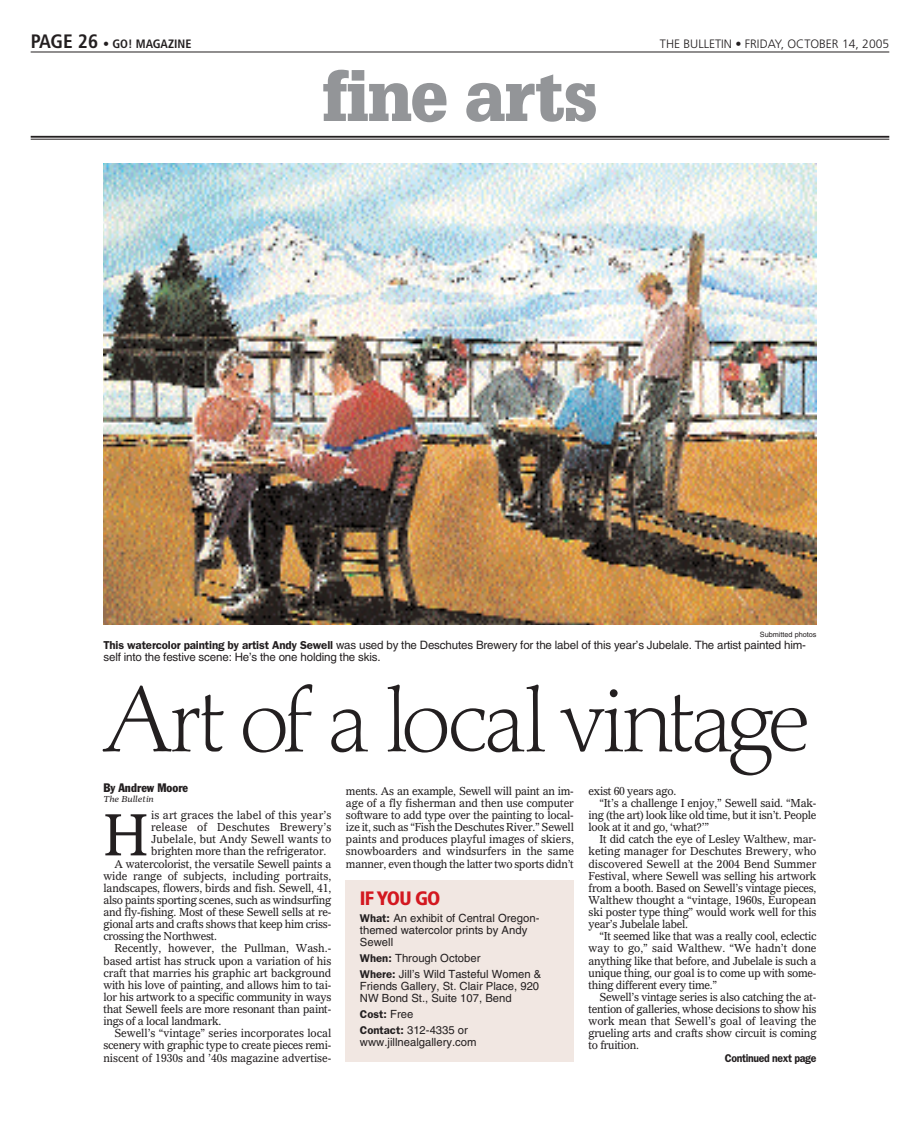
<style>
.page{position:relative;width:923px;height:1148px;background:#fff}
.page>*{position:absolute;margin:0;border:0;box-sizing:border-box;transform-origin:0 0}
.t1{font:98.25px "Palton Light DTC";letter-spacing:-.025em;color:#231f20}
.t2{font:72.75px "Square Serif Black DTC";letter-spacing:-.025em;color:#939598}
.t3{font:57.88px "Bend";color:#231f20;scale:.93 1}
.t4{font:900 condensed 19.38px "Frutiger";letter-spacing:-.04em;color:#d31820}
.t5{font:300 12.12px "Frutiger";color:#231f20}
.t6{font:700 condensed 12.12px "Frutiger";color:#231f20}
.t7{font:condensed 12.12px "Franklin Gothic";color:#231f20}
.t8{font:11.5px/12.1px "Bend Sans";letter-spacing:-.01em;color:#231f20}
.t9{font:11.25px/12.1px "Bend";letter-spacing:-.025em;color:#231f20;text-align:justify;scale:.93 1}
.t10{font:11.25px "Bend";letter-spacing:-.005em;color:#231f20;scale:.93 1}
.t11{font:11.25px/12.1px "Bend Sans";color:#231f20}
.t12{font:11.25px "Bend";letter-spacing:.005em;color:#231f20;scale:.93 1}
.t13{font:11.25px "Bend";color:#231f20;scale:.93 1}
.t14{font:700 11.25px "Bend Sans";letter-spacing:-.03em;color:#231f20;scale:.93 1}
.t15{font:italic 8.5px "Bend";color:#231f20}
.t16{font:7.25px "Bend Sans";color:#231f20}
.s1{font-size:19.38px}
.s2{font-weight:700}
</style>
<div class="page">
<hr style="left:31px;top:52px;width:858px;height:1px;background:#231f20">
<hr style="left:31px;top:136px;width:858px;height:2px;background:#231f20">
<hr style="left:31px;top:139px;width:858px;height:1px;background:#231f20">
<img style="left:103px;top:164px;width:713px;height:461px">
<div style="left:345px;top:879px;width:229px;height:182px;background:#f1e7e2"></div>
<p class="t6" style="left:31px;top:38px;width:162px"><span class="s1">PAGE 26</span> • GO! MAGAZINE</p>
<p class="t5" style="left:660px;top:38px;width:231px">THE BULLETIN • FRIDAY, OCTOBER 14, 2005</p>
<h2 class="t2" style="left:321px;top:72px;width:278px">fine arts</h2>
<p class="t16" style="left:759px;top:631px;width:58px">Submitted photos</p>
<p class="t8" style="left:103px;top:639px;width:704px"><span class="s2">This watercolor painting by artist Andy Sewell</span> was used by the Deschutes Brewery for the label of this year’s Jubelale. The artist painted him&shy;self into the festive scene: He’s the one holding the skis.</p>
<h1 class="t1" style="left:103px;top:684px;width:709px">Art of a local vintage</h1>
<p class="t7" style="left:103px;top:783px;width:86px">By Andrew Moore</p>
<p class="t15" style="left:103px;top:795px;width:52px">The Bulletin</p>
<h3 class="t3" style="left:103px;top:812px;width:50px">H</h3>
<p class="t12" style="left:151px;top:810px;width:195px">is art graces the label of this year’s</p>
<p class="t12" style="left:151px;top:822px;width:195px">release of Deschutes Brewery’s</p>
<p class="t13" style="left:151px;top:835px;width:195px">Jubelale, but Andy Sewell wants to</p>
<p class="t9" style="left:151px;top:846px;width:190px">brighten more than the refrigerator.</p>
<p class="t9" style="left:114px;top:858px;width:235px">A watercolorist, the versatile Sewell paints a</p>
<p class="t10" style="left:103px;top:871px;width:247px">wide range of subjects, including portraits,</p>
<p class="t9" style="left:103px;top:882px;width:246px">landscapes, flowers, birds and fish. Sewell, 41,</p>
<p class="t9" style="left:103px;top:894px;width:247px">also paints sporting scenes, such as windsurfing</p>
<p class="t9" style="left:103px;top:907px;width:247px">and fly-fishing. Most of these Sewell sells at re-</p>
<p class="t9" style="left:103px;top:919px;width:247px">gional arts and crafts shows that keep him criss-</p>
<p class="t9" style="left:103px;top:931px;width:124px">crossing the Northwest.</p>
<p class="t10" style="left:114px;top:944px;width:235px">Recently, however, the Pullman, Wash.-</p>
<p class="t9" style="left:103px;top:955px;width:247px">based artist has struck upon a variation of his</p>
<p class="t10" style="left:103px;top:968px;width:246px">craft that marries his graphic art background</p>
<p class="t9" style="left:103px;top:979px;width:247px">with his love of painting, and allows him to tai-</p>
<p class="t9" style="left:103px;top:991px;width:247px">lor his artwork to a specific community in ways</p>
<p class="t9" style="left:103px;top:1004px;width:247px">that Sewell feels are more resonant than paint-</p>
<p class="t9" style="left:103px;top:1016px;width:128px">ings of a local landmark.</p>
<p class="t10" style="left:114px;top:1029px;width:235px">Sewell’s “vintage” series incorporates local</p>
<p class="t9" style="left:103px;top:1040px;width:247px">scenery with graphic type to create pieces remi-</p>
<p class="t9" style="left:103px;top:1052px;width:247px">niscent of 1930s and ’40s magazine advertise-</p>
<p class="t9" style="left:346px;top:785px;width:247px">ments. As an example, Sewell will paint an im&shy;age of a fly fisherman and then use computer software to add type over the painting to local&shy;ize it, such as “Fish the Deschutes River.” Sewell paints and produces playful images of skiers, snowboarders and windsurfers in the same manner, even though the latter two sports didn’t</p>
<p class="t9" style="left:588px;top:785px;width:96px">exist 60 years ago.</p>
<p class="t9" style="left:599px;top:797px;width:235px">“It’s a challenge I enjoy,” Sewell said. “Mak-</p>
<p class="t9" style="left:588px;top:810px;width:247px">ing (the art) look like old time, but it isn’t. People</p>
<p class="t9" style="left:588px;top:822px;width:131px">look at it and go, ‘what?’”</p>
<p class="t9" style="left:599px;top:834px;width:235px">It did catch the eye of Lesley Walthew, mar-</p>
<p class="t10" style="left:588px;top:847px;width:246px">keting manager for Deschutes Brewery, who</p>
<p class="t10" style="left:588px;top:859px;width:246px">discovered Sewell at the 2004 Bend Summer</p>
<p class="t9" style="left:588px;top:870px;width:246px">Festival, where Sewell was selling his artwork</p>
<p class="t9" style="left:588px;top:882px;width:247px">from a booth. Based on Sewell’s vintage pieces,</p>
<p class="t9" style="left:588px;top:895px;width:247px">Walthew thought a “vintage, 1960s, European</p>
<p class="t9" style="left:588px;top:907px;width:247px">ski poster type thing” would work well for this</p>
<p class="t9" style="left:588px;top:919px;width:109px">year’s Jubelale label.</p>
<p class="t9" style="left:599px;top:931px;width:235px">“It seemed like that was a really cool, eclectic</p>
<p class="t10" style="left:588px;top:944px;width:246px">way to go,” said Walthew. “We hadn’t done</p>
<p class="t9" style="left:588px;top:955px;width:247px">anything like that before, and Jubelale is such a</p>
<p class="t9" style="left:588px;top:967px;width:246px">unique thing, our goal is to come up with some-</p>
<p class="t9" style="left:588px;top:979px;width:140px">thing different every time.”</p>
<p class="t9" style="left:599px;top:992px;width:235px">Sewell’s vintage series is also catching the at-</p>
<p class="t9" style="left:588px;top:1004px;width:247px">tention of galleries, whose decisions to show his</p>
<p class="t10" style="left:588px;top:1016px;width:247px">work mean that Sewell’s goal of leaving the</p>
<p class="t9" style="left:588px;top:1028px;width:247px">grueling arts and crafts show circuit is coming</p>
<p class="t9" style="left:588px;top:1040px;width:56px">to fruition.</p>
<p class="t14" style="left:724px;top:1054px;width:100px">Continued next page</p>
<h3 class="t4" style="left:360px;top:890px;width:82px">IF YOU GO</h3>
<p class="t11" style="left:360px;top:913px;width:181px"><span class="s2">What:</span> An exhibit of Central Oregon&shy;themed watercolor prints by Andy<br>Sewell</p>
<p class="t11" style="left:360px;top:951px;width:183px;line-height:15.8px"><span class="s2">When:</span> Through October<br><span class="s2">Where:</span> Jill’s Wild Tasteful Women &amp;</p>
<p class="t11" style="left:360px;top:981px;width:181px">Friends Gallery, St. Clair Place, 920<br>NW Bond St., Suite 107, Bend</p>
<p class="t11" style="left:360px;top:1007px;width:109px;line-height:15.8px"><span class="s2">Cost:</span> Free<br><span class="s2">Contact:</span> 312-4335 or</p>
<p class="t11" style="left:360px;top:1036px;width:118px">www.jillnealgallery.com</p>
</div>
